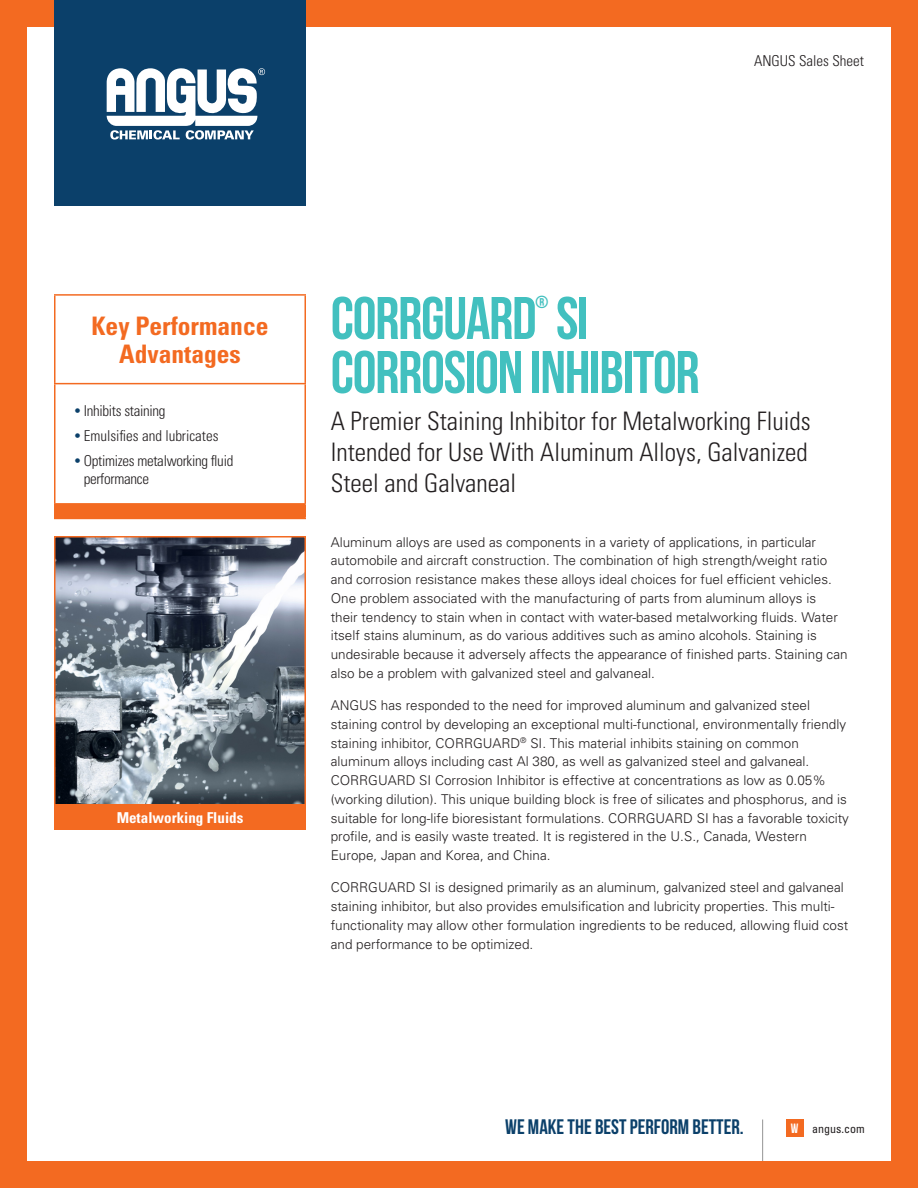
<style>
.page{position:relative;width:918px;height:1188px;background:#f36a21}
.page>*{position:absolute;margin:0;border:0;box-sizing:border-box;transform-origin:0 0}
.t1{font:60px "Bebas Neue";letter-spacing:-.02em;color:#42c0bf}
.Subhead{font:300 condensed 25.5px/30.6px "Univers";color:#231f20;text-align:justify}
.Sidebar_Header{font:700 condensed 25.5px/28.5px "Univers";color:#f36a21;text-align:center}
.t2{font:21px "Bebas Neue";color:#0b406a}
.t3{font:17.55px "Bebas Neue";color:#42c0bf}
.t4{font:300 condensed 15px/18px "Univers";letter-spacing:-.02em;color:#231f20}
.t5{font:300 condensed 15px "Univers";color:#231f20}
.Sidebar_Header-2{font:700 condensed 15px "Univers";color:#fff}
.Body_Copy{font:300 13.5px/18.8px "Univers";color:#231f20}
.t6{font:condensed 12px "Univers";color:#231f20}
.s1{font-weight:400;color:#0b406a}
.s2{font-family:"Bebas Neue";font-stretch:normal;font-size:13.5px;color:#fff}
</style>
<div class="page">
<div style="left:27px;top:27px;width:864px;height:1134px;background:#fff"></div>
<div style="left:54px;top:0;width:252px;height:206px;background:#0b406a"></div>
<svg style="left:107px;top:68px;width:158px;height:72px"></svg>
<div style="left:786px;top:1120px;width:18px;height:17px;background:#f36a21"></div>
<hr style="left:762px;top:1120px;width:1px;height:41px;background:#a0a0a0">
<div style="left:55px;top:504px;width:250px;height:14px;background:#f36a21"></div>
<hr style="left:54px;top:294px;width:252px;height:2px;background:#f36a21">
<hr style="left:54px;top:296px;width:2px;height:87px;background:#f36a21">
<hr style="left:304px;top:296px;width:2px;height:87px;background:#f36a21">
<hr style="left:54px;top:383px;width:252px;height:1px;background:#f36a21">
<hr style="left:54px;top:384px;width:2px;height:119px;background:#f36a21">
<hr style="left:304px;top:384px;width:2px;height:119px;background:#f36a21">
<hr style="left:54px;top:503px;width:252px;height:2px;background:#f36a21">
<svg style="left:54px;top:505px;width:1px;height:13px"></svg>
<svg style="left:305px;top:505px;width:1px;height:13px"></svg>
<hr style="left:54px;top:518px;width:252px;height:1px;background:#f36a21">
<svg style="left:54px;top:536px;width:252px;height:268px;background:#7b828b"></svg>
<div style="left:54px;top:804px;width:252px;height:26px;background:#f36a21"></div>
<p class="t5" style="left:754px;top:51px;width:111px">ANGUS Sales Sheet</p>
<p class="Sidebar_Header" style="left:91px;top:311px;width:179px">Key Performance<br>Advantages</p>
<p class="t4" style="left:75px;top:402px;width:92px"><span class="s1">•</span> Inhibits staining</p>
<p class="t5" style="left:75px;top:427px;width:145px"><span class="s1">•</span> Emulsifies and lubricates</p>
<p class="t4" style="left:84px;top:451px;width:151px;text-indent:-9px"><span class="s1">•</span> Optimizes metalworking fluid performance</p>
<p class="Sidebar_Header-2" style="left:117px;top:808px;width:128px">Metalworking Fluids</p>
<p class="t3" style="left:535px;top:292px;width:14px">®</p>
<p class="t1" style="left:331px;top:285px;width:259px">CORRGUARD SI</p>
<p class="t1" style="left:331px;top:339px;width:370px">CORROSION INHIBITOR</p>
<p class="Subhead" style="left:331px;top:406px;width:482px">A Premier Staining Inhibitor for Metalworking Fluids Intended for Use With Aluminum Alloys, Galvanized Steel and Galvaneal</p>
<p class="Body_Copy" style="left:331px;top:532px;width:518px">Aluminum alloys are used as components in a variety of applications, in particular automobile and aircraft construction. The combination of high strength/weight ratio and corrosion resistance makes these alloys ideal choices for fuel efficient vehicles.<br>One problem associated with the manufacturing of parts from aluminum alloys is<br>their tendency to stain when in contact with water-based metalworking fluids. Water itself stains aluminum, as do various additives such as amino alcohols. Staining is undesirable because it adversely affects the appearance of finished parts. Staining can also be a problem with galvanized steel and galvaneal.</p>
<p class="Body_Copy" style="left:331px;top:696px;width:520px">ANGUS has responded to the need for improved aluminum and galvanized steel staining control by developing an exceptional multi-functional, environmentally friendly staining inhibitor, CORRGUARD<sup>®</sup> SI. This material inhibits staining on common aluminum alloys including cast Al 380, as well as galvanized steel and galvaneal.<br>CORRGUARD SI Corrosion Inhibitor is effective at concentrations as low as 0.05% (working dilution). This unique building block is free of silicates and phosphorus, and is suitable for long-life bioresistant formulations. CORRGUARD SI has a favorable toxicity profile, and is easily waste treated. It is registered in the U.S., Canada, Western Europe, Japan and Korea, and China.</p>
<p class="Body_Copy" style="left:331px;top:878px;width:519px">CORRGUARD SI is designed primarily as an aluminum, galvanized steel and galvaneal staining inhibitor, but also provides emulsification and lubricity properties. This multi&shy;functionality may allow other formulation ingredients to be reduced, allowing fluid cost and performance to be optimized.</p>
<h3 class="t2" style="left:505px;top:1115px;width:240px">WE MAKE THE BEST PERFORM BETTER.</h3>
<p class="t6" style="left:791px;top:1121px;width:75px"><span class="s2">W</span> angus.com</p>
</div>
